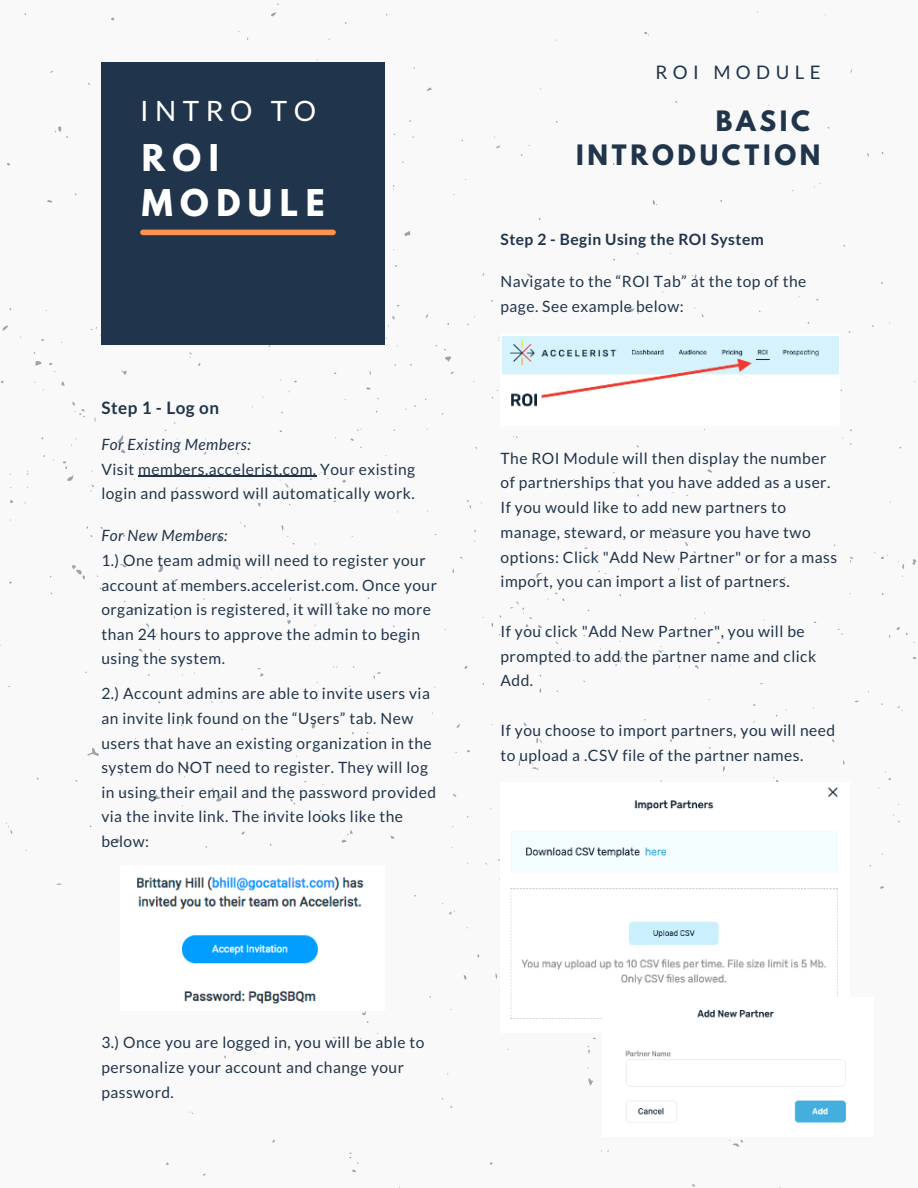
<style>
.page{position:relative;width:918px;height:1188px;background:#fff}
.page>*{position:absolute;margin:0;border:0;box-sizing:border-box;transform-origin:0 0}
.t1{font:700 32.7px/45.5px "League Spartan";letter-spacing:.23em;color:#fff}
.t2{font:28.05px "Lato";letter-spacing:.23em;color:#fff}
.t3{font:700 24.9px "League Spartan";letter-spacing:.15em;color:#20344b}
.t4{font:18.6px "Lato";letter-spacing:.29em;color:#20344b}
.t5{font:700 17.1px "Lato";letter-spacing:.03em;color:#20344b}
.t6{font:15.6px/24.6px "Lato";letter-spacing:.03em;color:#20344b}
.t7{font:italic 15.6px "Lato";letter-spacing:.03em;color:#20344b}
.t8{font:700 15.6px "Lato";letter-spacing:.03em;color:#20344b}
</style>
<div class="page">
<div style="left:101px;top:62px;width:284px;height:282px;background:#20344b"></div>
<hr style="left:138px;top:476px;width:179px;height:1px;background:#20344b">
<div style="left:143px;top:230px;width:190px;height:5px;background:#ff914d"></div>
<img style="left:136px;top:876px;width:228px;height:128px">
<img style="left:502px;top:336px;width:337px;height:71px">
<img style="left:510px;top:787px;width:328px;height:232px">
<img style="left:603px;top:997px;width:243px;height:126px">
<p class="t2" style="left:140px;top:93px;width:178px">INTRO TO</p>
<p class="t1" style="left:142px;top:139px;width:185px">ROI<br>MODULE</p>
<p class="t5" style="left:101px;top:397px;width:119px">Step 1 - Log on</p>
<p class="t7" style="left:101px;top:434px;width:151px">For Existing Members:</p>
<p class="t6" style="left:101px;top:456px;width:315px">Visit members.accelerist.com. Your existing login and password will automatically work.</p>
<p class="t7" style="left:101px;top:526px;width:128px">For New Members:</p>
<p class="t6" style="left:101px;top:548px;width:337px">1.) One team admin will need to register your account at members.accelerist.com. Once your organization is registered, it will take no more than 24 hours to approve the admin to begin using the system.</p>
<p class="t6" style="left:101px;top:681px;width:336px">2.) Account admins are able to invite users via an invite link found on the “Users” tab. New users that have an existing organization in the system do NOT need to register. They will log in using their email and the password provided via the invite link. The invite looks like the below:</p>
<p class="t4" style="left:655px;top:61px;width:167px">ROI MODULE</p>
<p class="t3" style="left:716px;top:109px;width:96px">BASIC</p>
<p class="t3" style="left:576px;top:143px;width:246px">INTRODUCTION</p>
<p class="t8" style="left:501px;top:229px;width:265px">Step 2 - Begin Using the ROI System</p>
<p class="t6" style="left:501px;top:269px;width:307px">Navigate to the “ROI Tab” at the top of the page. See example below:</p>
<p class="t6" style="left:501px;top:445px;width:338px">The ROI Module will then display the number of partnerships that you have added as a user.<br>If you would like to add new partners to manage, steward, or measure you have two options: Click "Add New Partner" or for a mass import, you can import a list of partners.</p>
<p class="t6" style="left:501px;top:618px;width:317px">If you click "Add New Partner", you will be prompted to add the partner name and click<br>Add.</p>
<p class="t6" style="left:501px;top:717px;width:336px">If you choose to import partners, you will need to upload a .CSV file of the partner names.</p>
<p class="t6" style="left:101px;top:1029px;width:325px">3.) Once you are logged in, you will be able to personalize your account and change your password.</p>
</div>
